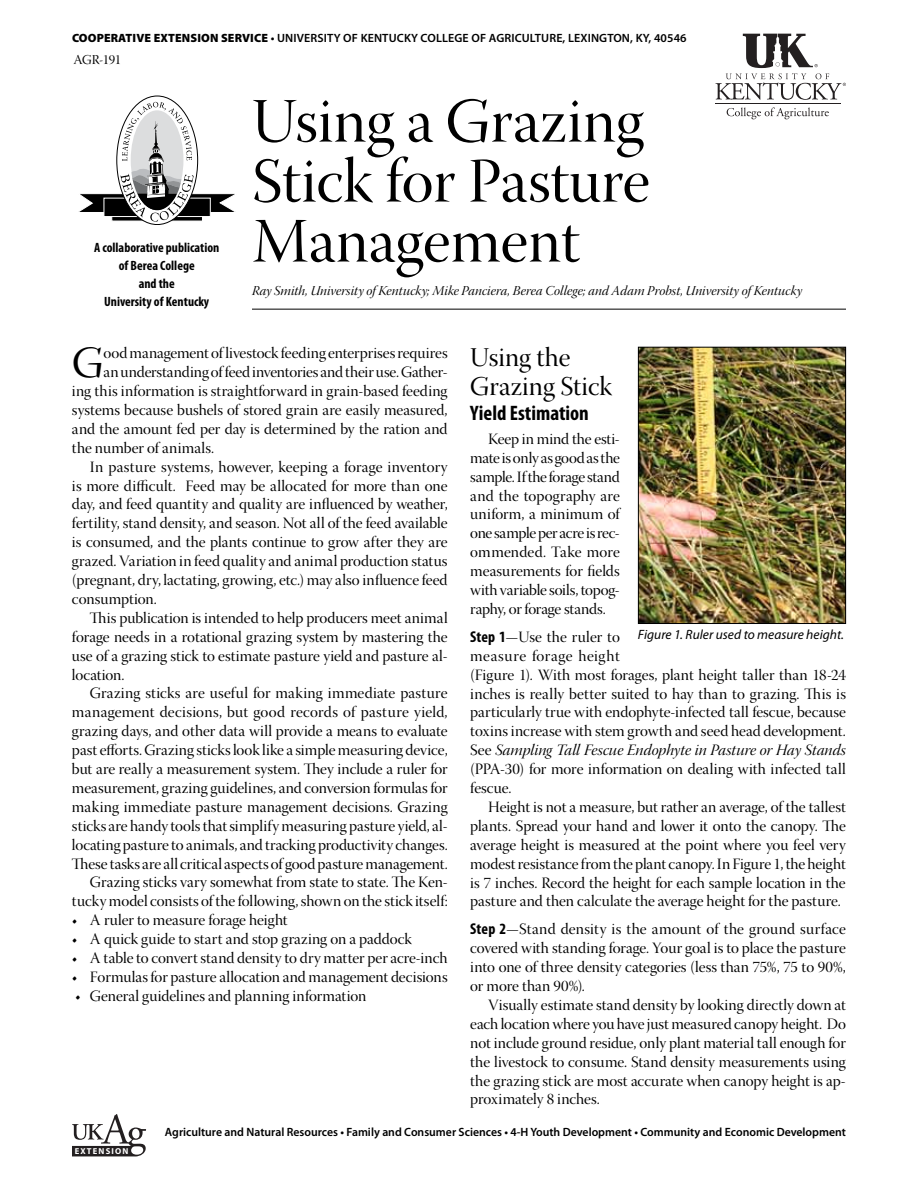
<style>
.page{position:relative;width:918px;height:1188px;background:#fff}
.page>*{position:absolute;margin:0;border:0;box-sizing:border-box;transform-origin:0 0}
.t1{font:63px/60px "Warnock Pro Disp";color:#000;text-align:justify}
.t2{font:44.4px "Warnock Pro Disp";color:#000}
.t3{font:27px/28.5px "Warnock Pro Disp";color:#000}
.t4{font:700 condensed 21px "Myriad Pro";color:#000}
.t5{font:15.75px/18.9px "Warnock Pro Disp";color:#000;text-align:justify}
.t6{font:15.75px "Warnock Pro It Disp";color:#000}
.t7{font:13.5px "Warnock Pro It Disp";letter-spacing:.005em;color:#000}
.t8{font:700 condensed 13.5px/18px "Myriad Pro";color:#000;text-align:center}
.t9{font:italic 13.5px "Myriad Pro";color:#000}
.t10{font:13.5px "Warnock Pro Disp";letter-spacing:-.035em;color:#000}
.t11{font:600 12px "Myriad Pro";color:#000}
.t12{font:700 8.7px "Myriad Pro";letter-spacing:.135em;color:#fff}
.s1{font-weight:900}
.s2{font-family:"Myriad Pro";font-weight:700;font-stretch:condensed}
.s3{font-family:"Warnock Pro Disp"}
</style>
<div class="page">
<svg style="left:72px;top:1114px;width:74px;height:42px"></svg>
<hr style="left:716px;top:104px;width:125px;height:1px;background:#231f20">
<svg style="left:715px;top:34px;width:131px;height:66px"></svg>
<svg style="left:727px;top:107px;width:102px;height:12px"></svg>
<hr style="left:252px;top:309px;width:594px;height:1px;background:#000">
<svg style="left:78px;top:102px;width:158px;height:120px"></svg>
<img style="left:640px;top:349px;width:204px;height:273px">
<div style="left:638px;top:347px;width:208px;height:277px;border:1px solid #000"></div>
<p class="t11" style="left:72px;top:30px;width:616px"><span class="s1">COOPERATIVE EXTENSION SERVICE</span> • UNIVERSITY OF KENTUCKY COLLEGE OF AGRICULTURE, LEXINGTON, KY, 40546</p>
<p class="t10" style="left:74px;top:52px;width:49px">AGR-191</p>
<p class="t8" style="left:94px;top:238px;width:127px">A collaborative publication of Berea College<br>and the<br>University of Kentucky</p>
<h1 class="t1" style="left:252px;top:99px;width:400px">Using a Grazing Stick for Pasture Management</h1>
<p class="t7" style="left:252px;top:283px;width:552px">Ray Smith, University of Kentucky; Mike Panciera, Berea College; and Adam Probst, University of Kentucky</p>
<h2 class="t2" style="left:72px;top:339px;width:33px">G</h2>
<p class="t5" style="left:104px;top:346px;width:346px">ood management of livestock feeding enterprises requires</p>
<p class="t5" style="left:104px;top:364px;width:346px">an understanding of feed inventories and their use. Gather-</p>
<p class="t5" style="left:72px;top:383px;width:377px">ing this information is straightforward in grain-based feeding</p>
<p class="t5" style="left:72px;top:402px;width:377px">systems because bushels of stored grain are easily measured,</p>
<p class="t5" style="left:72px;top:421px;width:377px">and the amount fed per day is determined by the ration and</p>
<p class="t5" style="left:72px;top:440px;width:144px">the number of animals.</p>
<p class="t5" style="left:90px;top:459px;width:359px">In pasture systems, however, keeping a forage inventory</p>
<p class="t5" style="left:72px;top:478px;width:377px">is more difficult. Feed may be allocated for more than one</p>
<p class="t5" style="left:72px;top:497px;width:377px">day, and feed quantity and quality are influenced by weather,</p>
<p class="t5" style="left:72px;top:516px;width:377px">fertility, stand density, and season. Not all of the feed available</p>
<p class="t5" style="left:72px;top:535px;width:377px">is consumed, and the plants continue to grow after they are</p>
<p class="t5" style="left:72px;top:553px;width:377px">grazed. Variation in feed quality and animal production status</p>
<p class="t5" style="left:72px;top:572px;width:377px">(pregnant, dry, lactating, growing, etc.) may also influence feed</p>
<p class="t5" style="left:72px;top:591px;width:87px">consumption.</p>
<p class="t5" style="left:90px;top:610px;width:359px">This publication is intended to help producers meet animal</p>
<p class="t5" style="left:72px;top:629px;width:377px">forage needs in a rotational grazing system by mastering the</p>
<p class="t5" style="left:72px;top:648px;width:377px">use of a grazing stick to estimate pasture yield and pasture al-</p>
<p class="t5" style="left:72px;top:667px;width:54px">location.</p>
<p class="t5" style="left:90px;top:686px;width:359px">Grazing sticks are useful for making immediate pasture</p>
<p class="t5" style="left:72px;top:705px;width:377px">management decisions, but good records of pasture yield,</p>
<p class="t5" style="left:72px;top:724px;width:377px">grazing days, and other data will provide a means to evaluate</p>
<p class="t5" style="left:72px;top:742px;width:377px">past efforts. Grazing sticks look like a simple measuring device,</p>
<p class="t5" style="left:72px;top:761px;width:377px">but are really a measurement system. They include a ruler for</p>
<p class="t5" style="left:72px;top:780px;width:377px">measurement, grazing guidelines, and conversion formulas for</p>
<p class="t5" style="left:72px;top:799px;width:377px">making immediate pasture management decisions. Grazing</p>
<p class="t5" style="left:72px;top:818px;width:377px">sticks are handy tools that simplify measuring pasture yield, al-</p>
<p class="t5" style="left:72px;top:837px;width:377px">locating pasture to animals, and tracking productivity changes.</p>
<p class="t5" style="left:72px;top:856px;width:377px">These tasks are all critical aspects of good pasture management.</p>
<p class="t5" style="left:90px;top:875px;width:359px">Grazing sticks vary somewhat from state to state. The Ken-</p>
<p class="t5" style="left:72px;top:894px;width:377px">tucky model consists of the following, shown on the stick itself:</p>
<p class="t5" style="left:72px;top:913px;width:217px">• A ruler to measure forage height</p>
<p class="t5" style="left:72px;top:931px;width:341px">• A quick guide to start and stop grazing on a paddock</p>
<p class="t5" style="left:72px;top:950px;width:377px">• A table to convert stand density to dry matter per acre-inch</p>
<p class="t5" style="left:72px;top:969px;width:377px">• Formulas for pasture allocation and management decisions</p>
<p class="t5" style="left:75px;top:988px;width:293px">• General guidelines and planning information</p>
<h3 class="t3" style="left:470px;top:347px;width:144px">Using the<br>Grazing Stick</h3>
<h3 class="t4" style="left:470px;top:400px;width:120px">Yield Estimation</h3>
<p class="t5" style="left:470px;top:431px;width:151px;text-indent:18px">Keep in mind the esti&shy;mate is only as good as the sample. If the forage stand and the topography are uniform, a minimum of one sample per acre is rec&shy;ommended. Take more measurements for fields with variable soils, topog&shy;raphy, or forage stands.</p>
<p class="t5" style="left:470px;top:629px;width:377px;text-align:left"><span class="s2">Step 1</span>—Use the ruler to<br>measure forage height<br>(Figure 1). With most forages, plant height taller than 18-24 inches is really better suited to hay than to grazing. This is particularly true with endophyte-infected tall fescue, because toxins increase with stem growth and seed head development.</p>
<p class="t6" style="left:470px;top:742px;width:377px"><span class="s3">See</span> Sampling Tall Fescue Endophyte in Pasture or Hay Stands</p>
<p class="t5" style="left:470px;top:761px;width:377px">(PPA-30) for more information on dealing with infected tall fescue.</p>
<p class="t5" style="left:470px;top:799px;width:377px;text-indent:18px">Height is not a measure, but rather an average, of the tallest plants. Spread your hand and lower it onto the canopy. The average height is measured at the point where you feel very modest resistance from the plant canopy. In Figure 1, the height is 7 inches. Record the height for each sample location in the pasture and then calculate the average height for the pasture.</p>
<p class="t5" style="left:470px;top:922px;width:377px"><span class="s2">Step 2</span>—Stand density is the amount of the ground surface covered with standing forage. Your goal is to place the pasture into one of three density categories (less than 75%, 75 to 90%, or more than 90%).</p>
<p class="t5" style="left:470px;top:997px;width:377px;text-indent:18px">Visually estimate stand density by looking directly down at each location where you have just measured canopy height. Do not include ground residue, only plant material tall enough for the livestock to consume. Stand density measurements using the grazing stick are most accurate when canopy height is ap&shy;proximately 8 inches.</p>
<p class="t9" style="left:638px;top:626px;width:208px">Figure 1. Ruler used to measure height.</p>
<p class="t12" style="left:75px;top:1145px;width:55px">EXTENSION</p>
<p class="t11" style="left:165px;top:1124px;width:683px">Agriculture and Natural Resources • Family and Consumer Sciences • 4-H Youth Development • Community and Economic Development</p>
</div>
